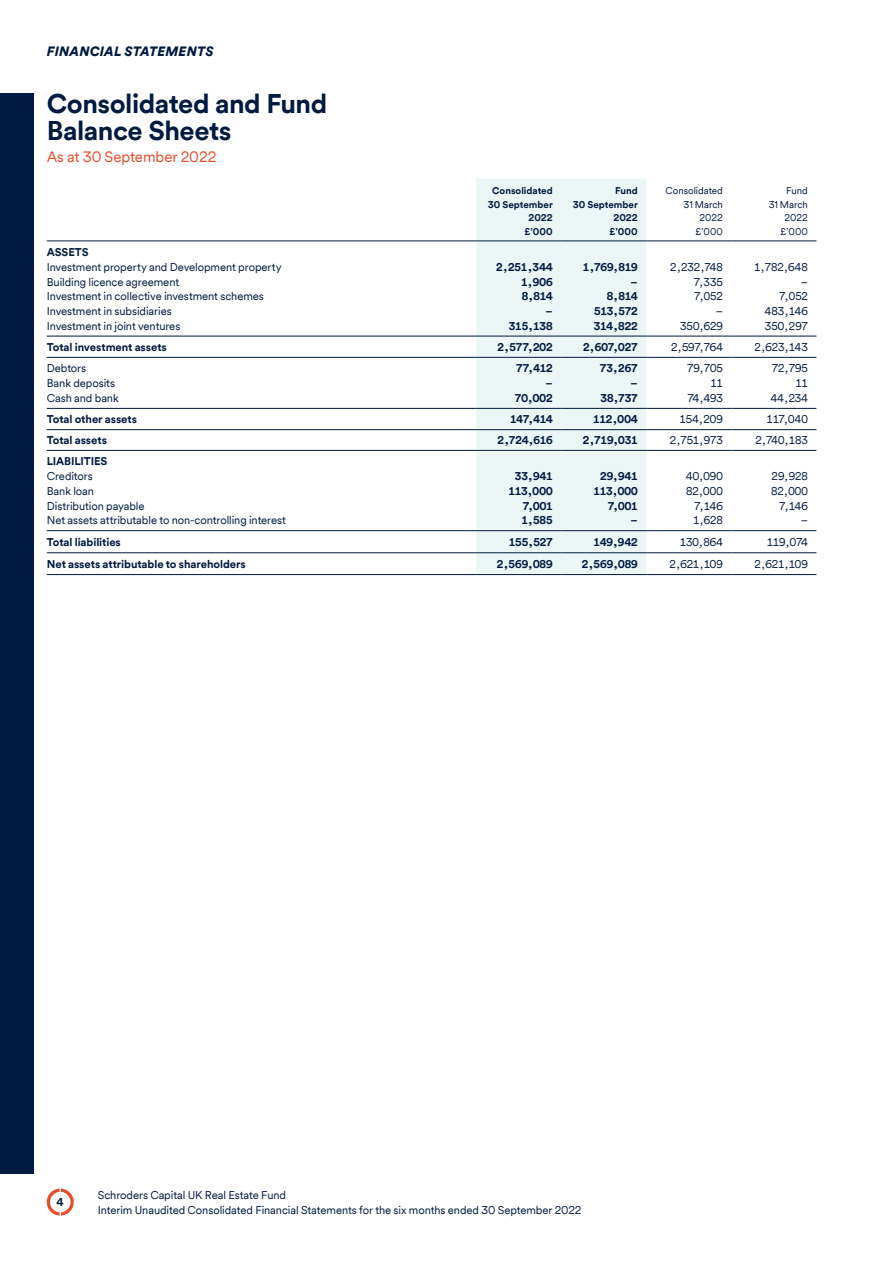
<style>
.page{position:relative;width:893px;height:1263px;background:#fff}
.page>*{position:absolute;margin:0;border:0;box-sizing:border-box;transform-origin:0 0}
.t1{font:700 27px/27px "Schroders Circular TT";letter-spacing:-.02em;color:#001a41}
.t2{font:15px "Schroders Circular TT";letter-spacing:-.01em;color:#e94c29}
.t3{font:italic 900 13.5px "Schroders Circular TT";letter-spacing:.01em;color:#001a41}
.t4{font:11.25px/15px "Schroders Circular TT";letter-spacing:-.01em;color:#001a41}
.t5{font:700 11.25px "Schroders Circular TT";letter-spacing:-.005em;color:#001a41}
.t6{font:700 9.75px/13.5px "Schroders Circular TT";color:#001a41;text-align:right}
.t7{font:9.75px/13.5px "Schroders Circular TT";letter-spacing:-.005em;color:#001a41;text-align:right}
</style>
<div class="page">
<svg style="left:47px;top:1188px;width:27px;height:27px"></svg>
<div style="left:0;top:94px;width:34px;height:1080px;background:#001a41"></div>
<div style="left:476px;top:179px;width:170px;height:395px;background:#ebf6f7"></div>
<hr style="left:47px;top:408px;width:429px;height:1px;background:#001a41">
<hr style="left:646px;top:408px;width:85px;height:1px;background:#001a41">
<hr style="left:731px;top:408px;width:85px;height:1px;background:#001a41">
<hr style="left:47px;top:530px;width:429px;height:1px;background:#001a41">
<hr style="left:646px;top:530px;width:85px;height:1px;background:#001a41">
<hr style="left:731px;top:530px;width:85px;height:1px;background:#001a41">
<hr style="left:476px;top:429px;width:85px;height:1px;background:#001a41">
<hr style="left:561px;top:429px;width:85px;height:1px;background:#001a41">
<hr style="left:47px;top:241px;width:429px;height:1px;background:#001a41">
<hr style="left:47px;top:429px;width:429px;height:1px;background:#001a41">
<hr style="left:476px;top:530px;width:85px;height:1px;background:#001a41">
<hr style="left:646px;top:429px;width:85px;height:1px;background:#001a41">
<hr style="left:731px;top:429px;width:85px;height:1px;background:#001a41">
<hr style="left:646px;top:552px;width:85px;height:1px;background:#001a41">
<hr style="left:731px;top:552px;width:85px;height:1px;background:#001a41">
<hr style="left:646px;top:574px;width:85px;height:1px;background:#001a41">
<hr style="left:731px;top:574px;width:85px;height:1px;background:#001a41">
<hr style="left:476px;top:450px;width:85px;height:1px;background:#001a41">
<hr style="left:561px;top:450px;width:85px;height:1px;background:#001a41">
<hr style="left:47px;top:450px;width:429px;height:1px;background:#001a41">
<hr style="left:646px;top:450px;width:85px;height:1px;background:#001a41">
<hr style="left:731px;top:450px;width:85px;height:1px;background:#001a41">
<hr style="left:476px;top:408px;width:85px;height:1px;background:#001a41">
<hr style="left:561px;top:408px;width:85px;height:1px;background:#001a41">
<hr style="left:47px;top:336px;width:429px;height:1px;background:#001a41">
<hr style="left:476px;top:336px;width:85px;height:1px;background:#001a41">
<hr style="left:561px;top:336px;width:85px;height:1px;background:#001a41">
<hr style="left:646px;top:336px;width:85px;height:1px;background:#001a41">
<hr style="left:731px;top:336px;width:85px;height:1px;background:#001a41">
<hr style="left:561px;top:530px;width:85px;height:1px;background:#001a41">
<hr style="left:476px;top:241px;width:85px;height:1px;background:#001a41">
<hr style="left:561px;top:241px;width:85px;height:1px;background:#001a41">
<hr style="left:646px;top:241px;width:85px;height:1px;background:#001a41">
<hr style="left:731px;top:241px;width:85px;height:1px;background:#001a41">
<hr style="left:47px;top:357px;width:429px;height:1px;background:#001a41">
<hr style="left:476px;top:357px;width:85px;height:1px;background:#001a41">
<hr style="left:561px;top:357px;width:85px;height:1px;background:#001a41">
<hr style="left:646px;top:357px;width:85px;height:1px;background:#001a41">
<hr style="left:731px;top:357px;width:85px;height:1px;background:#001a41">
<hr style="left:47px;top:552px;width:429px;height:1px;background:#001a41">
<hr style="left:476px;top:552px;width:85px;height:1px;background:#001a41">
<hr style="left:561px;top:552px;width:85px;height:1px;background:#001a41">
<hr style="left:47px;top:574px;width:429px;height:1px;background:#001a41">
<hr style="left:476px;top:574px;width:85px;height:1px;background:#001a41">
<hr style="left:561px;top:574px;width:85px;height:1px;background:#001a41">
<p class="t3" style="left:47px;top:42px;width:168px">FINANCIAL STATEMENTS</p>
<h1 class="t1" style="left:47px;top:89px;width:282px">Consolidated and Fund<br>Balance Sheets</h1>
<h2 class="t2" style="left:47px;top:147px;width:171px">As at 30 September 2022</h2>
<p class="t6" style="left:488px;top:183px;width:66px">Consolidated<br>30 September<br>2022<br>£’000</p>
<p class="t6" style="left:573px;top:183px;width:66px">Fund<br>30 September<br>2022<br>£’000</p>
<p class="t7" style="left:666px;top:183px;width:59px">Consolidated<br>31 March<br>2022<br>£’000</p>
<p class="t7" style="left:769px;top:183px;width:41px">Fund<br>31 March<br>2022 £’000</p>
<p class="t5" style="left:47px;top:244px;width:43px">ASSETS</p>
<p class="t4" style="left:47px;top:259px;width:236px">Investment property and Development property</p>
<p class="t5" style="left:496px;top:259px;width:58px">2,251,344</p>
<p class="t5" style="left:583px;top:259px;width:56px">1,769,819</p>
<p class="t4" style="left:670px;top:259px;width:54px">2,232,748</p>
<p class="t4" style="left:754px;top:259px;width:55px">1,782,648</p>
<p class="t4" style="left:47px;top:274px;width:134px">Building licence agreement</p>
<p class="t5" style="left:521px;top:274px;width:33px">1,906</p>
<p class="t5" style="left:631px;top:274px;width:9px">–</p>
<p class="t4" style="left:694px;top:274px;width:31px">7,335</p>
<p class="t4" style="left:801px;top:274px;width:9px">–</p>
<p class="t4" style="left:47px;top:289px;width:219px">Investment in collective investment schemes</p>
<p class="t5" style="left:522px;top:289px;width:33px">8,814</p>
<p class="t5" style="left:607px;top:289px;width:33px">8,814</p>
<p class="t4" style="left:694px;top:289px;width:30px">7,052</p>
<p class="t4" style="left:779px;top:289px;width:30px">7,052</p>
<p class="t4" style="left:47px;top:303px;width:126px">Investment in subsidiaries</p>
<p class="t5" style="left:546px;top:304px;width:9px">–</p>
<p class="t5" style="left:594px;top:304px;width:45px">513,572</p>
<p class="t4" style="left:716px;top:303px;width:9px">–</p>
<p class="t4" style="left:765px;top:303px;width:45px">483,146</p>
<p class="t4" style="left:47px;top:318px;width:135px">Investment in joint ventures</p>
<p class="t5" style="left:509px;top:318px;width:45px">315,138</p>
<p class="t5" style="left:594px;top:318px;width:46px">314,822</p>
<p class="t4" style="left:680px;top:318px;width:44px">350,629</p>
<p class="t4" style="left:765px;top:318px;width:45px">350,297</p>
<p class="t5" style="left:47px;top:339px;width:122px">Total investment assets</p>
<p class="t5" style="left:498px;top:339px;width:57px">2,577,202</p>
<p class="t5" style="left:583px;top:339px;width:56px">2,607,027</p>
<p class="t4" style="left:671px;top:339px;width:53px">2,597,764</p>
<p class="t4" style="left:754px;top:339px;width:55px">2,623,143</p>
<p class="t4" style="left:47px;top:360px;width:41px">Debtors</p>
<p class="t5" style="left:516px;top:360px;width:38px">77,412</p>
<p class="t5" style="left:600px;top:360px;width:39px">73,267</p>
<p class="t4" style="left:687px;top:360px;width:37px">79,705</p>
<p class="t4" style="left:772px;top:360px;width:38px">72,795</p>
<p class="t4" style="left:47px;top:375px;width:70px">Bank deposits</p>
<p class="t5" style="left:546px;top:375px;width:9px">–</p>
<p class="t5" style="left:631px;top:375px;width:9px">–</p>
<p class="t4" style="left:710px;top:375px;width:14px">11</p>
<p class="t4" style="left:795px;top:375px;width:14px">11</p>
<p class="t4" style="left:47px;top:390px;width:74px">Cash and bank</p>
<p class="t5" style="left:515px;top:390px;width:39px">70,002</p>
<p class="t5" style="left:600px;top:390px;width:39px">38,737</p>
<p class="t4" style="left:687px;top:390px;width:37px">74,493</p>
<p class="t4" style="left:771px;top:390px;width:39px">44,234</p>
<p class="t5" style="left:47px;top:412px;width:92px">Total other assets</p>
<p class="t5" style="left:510px;top:412px;width:44px">147,414</p>
<p class="t5" style="left:593px;top:412px;width:46px">112,004</p>
<p class="t4" style="left:679px;top:411px;width:45px">154,209</p>
<p class="t4" style="left:767px;top:411px;width:43px">117,040</p>
<p class="t5" style="left:47px;top:432px;width:62px">Total assets</p>
<p class="t5" style="left:497px;top:432px;width:57px">2,724,616</p>
<p class="t5" style="left:583px;top:432px;width:56px">2,719,031</p>
<p class="t4" style="left:670px;top:432px;width:54px">2,751,973</p>
<p class="t4" style="left:755px;top:432px;width:54px">2,740,183</p>
<p class="t5" style="left:47px;top:454px;width:62px">LIABILITIES</p>
<p class="t4" style="left:47px;top:468px;width:48px">Creditors</p>
<p class="t5" style="left:515px;top:468px;width:39px">33,941</p>
<p class="t5" style="left:600px;top:468px;width:39px">29,941</p>
<p class="t4" style="left:686px;top:468px;width:38px">40,090</p>
<p class="t4" style="left:772px;top:468px;width:38px">29,928</p>
<p class="t4" style="left:47px;top:483px;width:49px">Bank loan</p>
<p class="t5" style="left:508px;top:483px;width:46px">113,000</p>
<p class="t5" style="left:593px;top:483px;width:46px">113,000</p>
<p class="t4" style="left:686px;top:483px;width:38px">82,000</p>
<p class="t4" style="left:771px;top:483px;width:38px">82,000</p>
<p class="t4" style="left:47px;top:498px;width:99px">Distribution payable</p>
<p class="t5" style="left:523px;top:498px;width:32px">7,001</p>
<p class="t5" style="left:608px;top:498px;width:32px">7,001</p>
<p class="t4" style="left:694px;top:498px;width:30px">7,146</p>
<p class="t4" style="left:779px;top:498px;width:30px">7,146</p>
<p class="t4" style="left:47px;top:512px;width:241px">Net assets attributable to non-controlling interest</p>
<p class="t5" style="left:521px;top:513px;width:33px">1,585</p>
<p class="t5" style="left:631px;top:513px;width:9px">–</p>
<p class="t4" style="left:693px;top:512px;width:31px">1,628</p>
<p class="t4" style="left:801px;top:512px;width:9px">–</p>
<p class="t5" style="left:47px;top:535px;width:76px">Total liabilities</p>
<p class="t5" style="left:509px;top:535px;width:45px">155,527</p>
<p class="t5" style="left:593px;top:535px;width:46px">149,942</p>
<p class="t4" style="left:680px;top:534px;width:45px">130,864</p>
<p class="t4" style="left:767px;top:534px;width:43px">119,074</p>
<p class="t5" style="left:47px;top:556px;width:201px">Net assets attributable to shareholders</p>
<p class="t5" style="left:497px;top:556px;width:57px">2,569,089</p>
<p class="t5" style="left:582px;top:556px;width:57px">2,569,089</p>
<p class="t4" style="left:670px;top:556px;width:55px">2,621,109</p>
<p class="t4" style="left:755px;top:556px;width:55px">2,621,109</p>
<p class="t5" style="left:57px;top:1194px;width:9px">4</p>
<p class="t4" style="left:98px;top:1187px;width:485px">Schroders Capital UK Real Estate Fund<br>Interim Unaudited Consolidated Financial Statements for the six months ended 30 September 2022</p>
</div>
